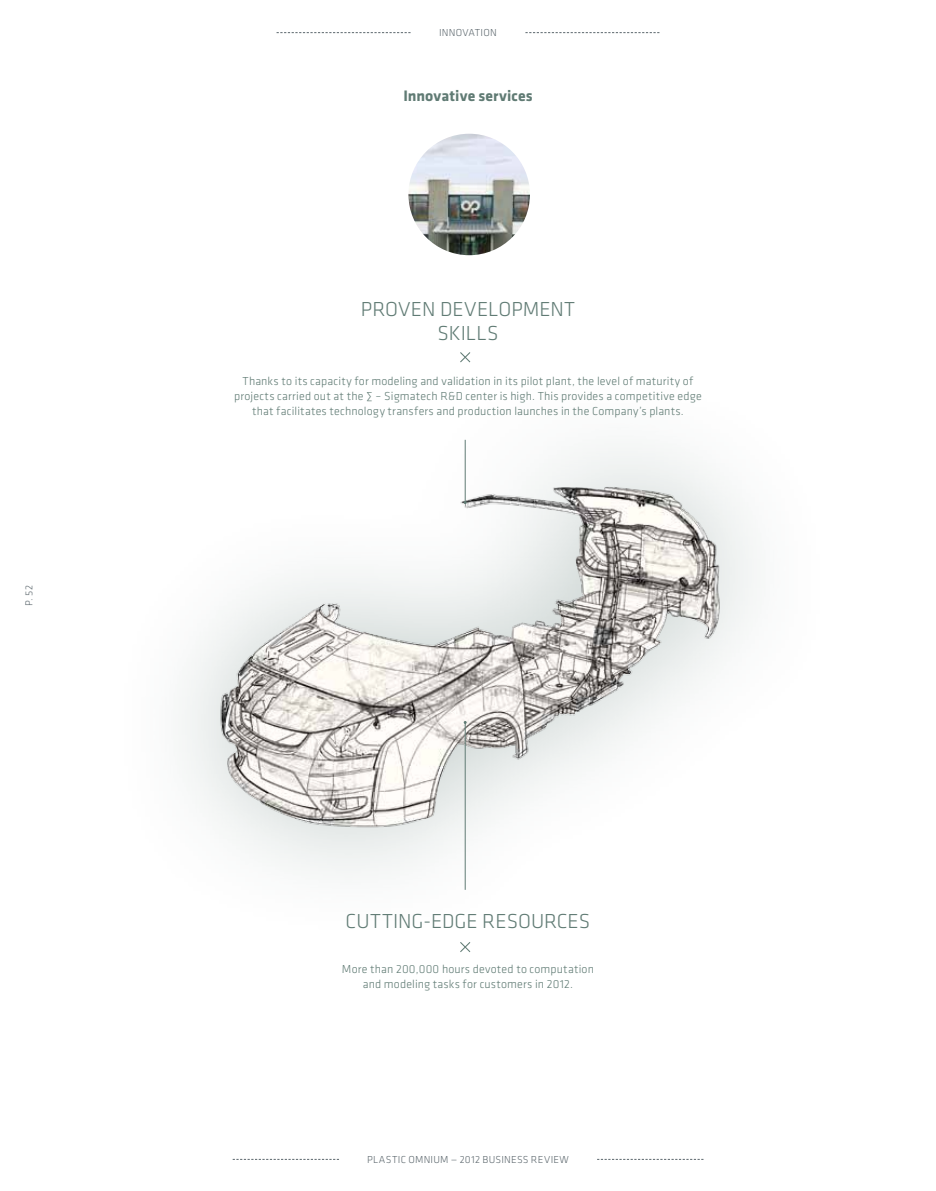
<style>
.page{position:relative;width:936px;height:1191px;background:#fff}
.page>*{position:absolute;margin:0;border:0;box-sizing:border-box;transform-origin:0 0}
.t1{font:300 21px/24px "Klavika";color:#607b74;text-align:center}
.t2{font:700 15.75px "Klavika";letter-spacing:.005em;color:#607b74}
.t3{font:300 12px/15px "Klavika";letter-spacing:.015em;color:#607b74;text-align:center}
.t4{font:300 10.5px "Klavika";letter-spacing:.025em;color:#5c676d}
</style>
<div class="page">
<img style="left:213px;top:472px;width:508px;height:360px">
<img style="left:408px;top:134px;width:122px;height:121px;border-radius:61px">
<hr style="left:465px;top:440px;width:1px;height:62px;background:#607b74">
<hr style="left:465px;top:722px;width:1px;height:168px;background:#607b74">
<svg style="left:460px;top:942px;width:11px;height:10px"></svg>
<svg style="left:460px;top:352px;width:11px;height:11px"></svg>
<svg style="left:276px;top:32px;width:134px;height:1px"></svg>
<svg style="left:525px;top:32px;width:134px;height:1px"></svg>
<svg style="left:233px;top:1159px;width:106px;height:1px"></svg>
<svg style="left:597px;top:1159px;width:106px;height:1px"></svg>
<p class="t4" style="left:23px;top:606px;width:22px;rotate:-90deg">p. 52</p>
<p class="t4" style="left:439px;top:27px;width:30px">INN OVATI</p>
<p class="t4" style="left:483px;top:27px;width:13px">ON</p>
<h2 class="t2" style="left:403px;top:87px;width:131px">Innovative services</h2>
<h1 class="t1" style="left:361px;top:298px;width:216px">Proven development skills</h1>
<p class="t3" style="left:234px;top:374px;width:469px">Thanks to its capacity for modeling and validation in its pilot plant, the level of maturity of projects carried out at the ∑ – Sigmatech R&amp;D center is high. This provides a competitive edge that facilitates technology transfers and production launches in the Company’s plants.</p>
<h1 class="t1" style="left:345px;top:909px;width:246px">Cutting-edge resources</h1>
<p class="t3" style="left:342px;top:961px;width:253px">More than 200,000 hours devoted to computation and modeling tasks for customers in 2012.</p>
<p class="t4" style="left:367px;top:1153px;width:203px">Plastic Omnium — 2012 Business Review</p>
</div>
